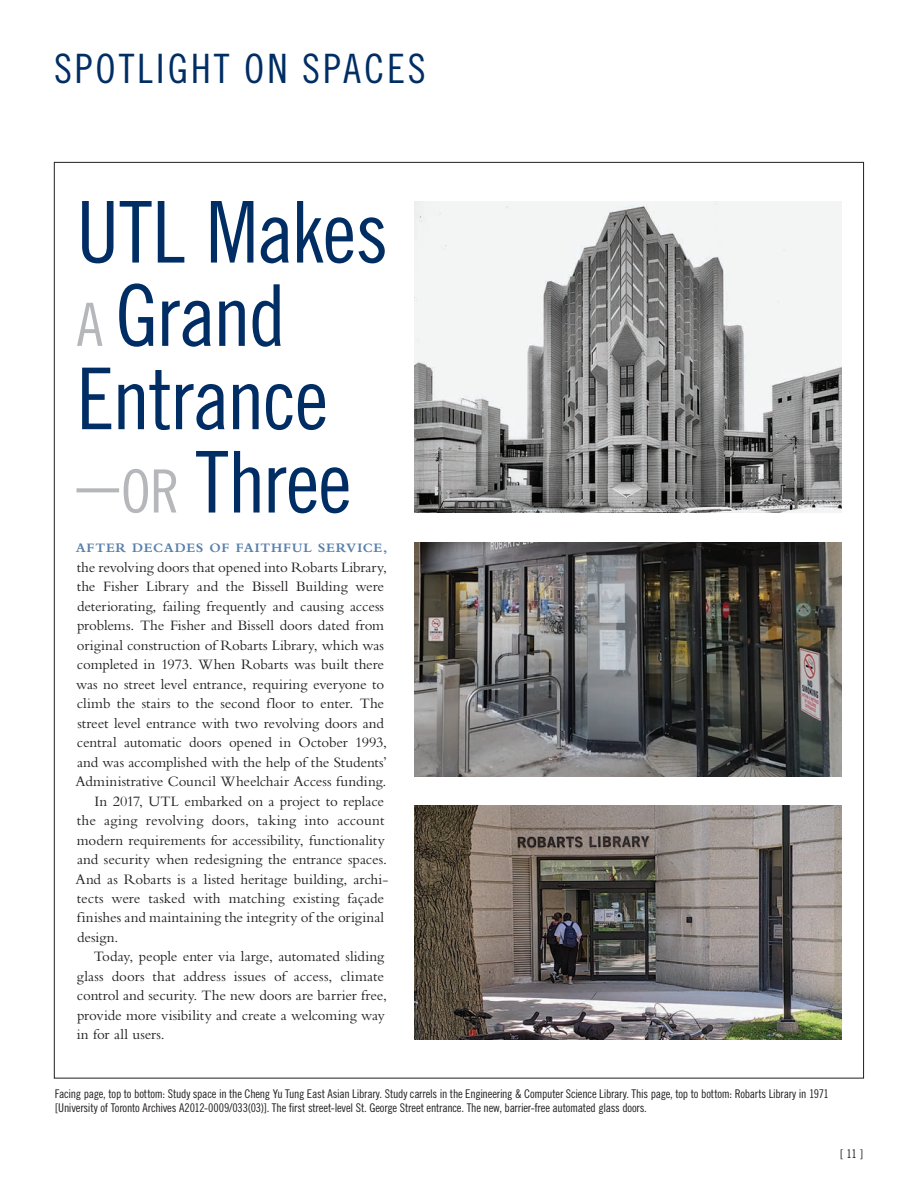
<style>
.page{position:relative;width:918px;height:1188px;background:#fff}
.page>*{position:absolute;margin:0;border:0;box-sizing:border-box;transform-origin:0 0}
.t1{font:40.5px "Trade Gothic LT Std Cn 18";letter-spacing:.07em;color:#002e64}
.t2{font:15px "Bembo";letter-spacing:-.005em;color:#231f20}
.t3{font:15px "Bembo";letter-spacing:.015em;color:#231f20}
.t4{font:700 13.5px "Bembo";letter-spacing:.06em;color:#5980aa}
.t5{font:12px/14.4px "Trade Gothic LT Std Cn 18";letter-spacing:-.02em;color:#231f20}
</style>
<div class="page">
<img style="left:414px;top:201px;width:427px;height:312px">
<img style="left:414px;top:806px;width:427px;height:233px">
<img style="left:414px;top:542px;width:427px;height:234px">
<svg style="left:196px;top:451px;width:153px;height:62px"></svg>
<svg style="left:76px;top:469px;width:100px;height:44px"></svg>
<svg style="left:82px;top:368px;width:244px;height:62px"></svg>
<svg style="left:119px;top:283px;width:162px;height:64px"></svg>
<svg style="left:77px;top:303px;width:25px;height:43px"></svg>
<svg style="left:82px;top:201px;width:303px;height:62px"></svg>
<h1 class="t1" style="left:54px;top:45px;width:373px">SPOTLIGHT ON SPACES</h1>
<p class="t4" style="left:76px;top:540px;width:313px">AFTER DECADES OF FAITHFUL SERVICE,</p>
<p class="t2" style="left:77px;top:558px;width:312px">the revolving doors that opened into Robarts Library,</p>
<p class="t2" style="left:77px;top:578px;width:309px">the Fisher Library and the Bissell Building were</p>
<p class="t2" style="left:77px;top:597px;width:309px">deteriorating, failing frequently and causing access</p>
<p class="t2" style="left:77px;top:617px;width:309px">problems. The Fisher and Bissell doors dated from</p>
<p class="t2" style="left:77px;top:636px;width:309px">original construction of Robarts Library, which was</p>
<p class="t2" style="left:77px;top:656px;width:309px">completed in 1973. When Robarts was built there</p>
<p class="t2" style="left:76px;top:675px;width:310px">was no street level entrance, requiring everyone to</p>
<p class="t2" style="left:77px;top:695px;width:309px">climb the stairs to the second floor to enter. The</p>
<p class="t2" style="left:77px;top:714px;width:308px">street level entrance with two revolving doors and</p>
<p class="t2" style="left:77px;top:734px;width:312px">central automatic doors opened in October 1993,</p>
<p class="t2" style="left:77px;top:753px;width:312px">and was accomplished with the help of the Students’</p>
<p class="t2" style="left:76px;top:773px;width:313px">Administrative Council Wheelchair Access funding.</p>
<p class="t2" style="left:94px;top:792px;width:291px">In 2017, UTL embarked on a project to replace</p>
<p class="t3" style="left:77px;top:812px;width:309px">the aging revolving doors, taking into account</p>
<p class="t2" style="left:77px;top:831px;width:309px">modern requirements for accessibility, functionality</p>
<p class="t2" style="left:77px;top:851px;width:311px">and security when redesigning the entrance spaces.</p>
<p class="t2" style="left:76px;top:870px;width:314px">And as Robarts is a listed heritage building, archi-</p>
<p class="t2" style="left:77px;top:890px;width:309px">tects were tasked with matching existing façade</p>
<p class="t2" style="left:77px;top:909px;width:309px">finishes and maintaining the integrity of the original</p>
<p class="t2" style="left:77px;top:929px;width:43px">design.</p>
<p class="t2" style="left:94px;top:948px;width:292px">Today, people enter via large, automated sliding</p>
<p class="t2" style="left:77px;top:968px;width:309px">glass doors that address issues of access, climate</p>
<p class="t2" style="left:77px;top:987px;width:312px">control and security. The new doors are barrier free,</p>
<p class="t2" style="left:77px;top:1007px;width:309px">provide more visibility and create a welcoming way</p>
<p class="t2" style="left:77px;top:1026px;width:89px">in for all users.</p>
<p class="t5" style="left:55px;top:1086px;width:775px">Facing page, top to bottom: Study space in the Cheng Yu Tung East Asian Library. Study carrels in the Engineering &amp; Computer Science Library. This page, top to bottom: Robarts Library in 1971 [University of Toronto Archives A2012-0009/033(03)]. The first street-level St. George Street entrance. The new, barrier-free automated glass doors.</p>
<p class="t5" style="left:840px;top:1147px;width:25px">[ 11 ]</p>
</div>
